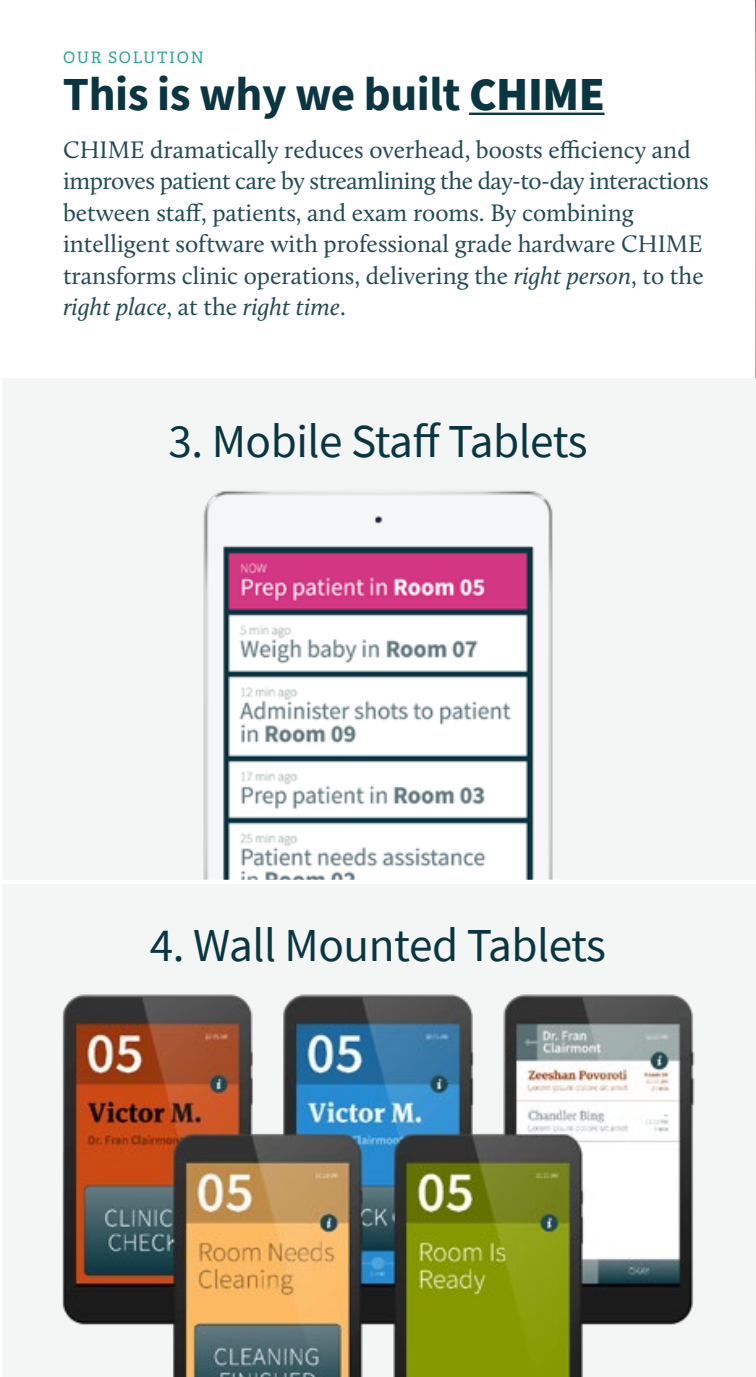
<style>
.page{position:relative;width:756px;height:1377px;background:#fff}
.page>*{position:absolute;margin:0;border:0;box-sizing:border-box;transform-origin:0 0}
.t1{font:47.25px "Source Sans Pro";letter-spacing:-.01em;color:#0a3641}
.t2{font:700 47.25px "Source Sans Pro";letter-spacing:-.01em;color:#0a3641}
.t3{font:24.75px/31.5px "Calluna";color:#234a54}
.t4{font:15.75px "Adelle PE";letter-spacing:.1em;color:#2ea197}
.s1{font-weight:900}
.s2{font-style:italic}
</style>
<div class="page">
<img style="left:755px;top:0;width:1px;height:558px">
<img style="left:3px;top:378px;width:753px;height:999px">
<hr style="left:0;top:880px;width:756px;height:4px;background:#fff">
<hr style="left:469px;top:113px;width:136px;height:2px;background:#0a3641">
<p class="t4" style="left:63px;top:46px;width:142px">OUR SOLUTION</p>
<h1 class="t2" style="left:63px;top:64px;width:544px">This is why we built <span class="s1">CHIME</span></h1>
<p class="t3" style="left:63px;top:133px;width:647px">CHIME dramatically reduces overhead, boosts efficiency and improves patient care by streamlining the day-to-day interactions between staff, patients, and exam rooms. By combining intelligent software with professional grade hardware CHIME transforms clinic operations, delivering the <span class="s2">right person</span>, to the <span class="s2">right place</span>, at the <span class="s2">right time</span>.</p>
<h1 class="t1" style="left:168px;top:410px;width:421px">3. Mobile Staff Tablets</h1>
<h1 class="t1" style="left:150px;top:914px;width:458px">4. Wall Mounted Tablets</h1>
</div>
